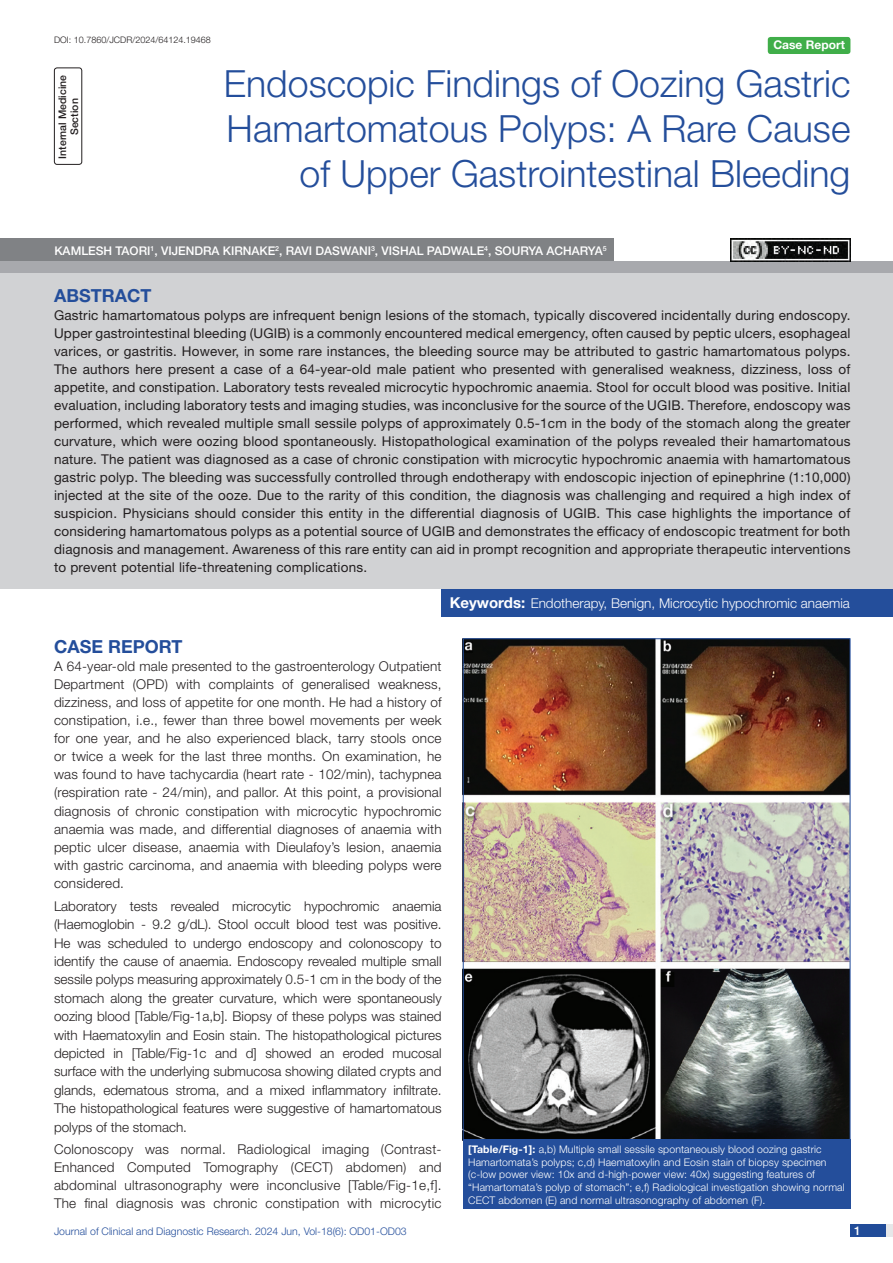
<style>
.page{position:relative;width:893px;height:1263px;background:#fff}
.page>*{position:absolute;margin:0;border:0;box-sizing:border-box;transform-origin:0 0}
.t1{font:300 37.5px/45px "Helvetica Neue";color:#244e9b;text-align:right}
.Heading{font:700 18px "Helvetica Neue";color:#244e9b}
.Abstract_head{font:700 18px "Helvetica Neue";color:#244e9b}
.Abstract_Text{font:13.5px/18px "Helvetica Neue";letter-spacing:.015em;color:#231f20;text-align:justify}
.Body_text{font:300 13.5px/18.1px "Helvetica Neue";letter-spacing:.015em;color:#231f20;text-align:justify}
.Key_words{font:300 13.5px "Helvetica Neue";color:#fff}
.Author{font:500 12px "Helvetica Neue";color:#fff}
.t2{font:700 12px "Helvetica Neue";color:#fff}
.TABLE_FIG{font:300 10.5px/12.6px "Helvetica Neue";letter-spacing:.01em;color:#fff}
.t3{font:300 10.5px "Helvetica Neue";color:#244e9b}
.section{font:500 10.5px/12px "Helvetica Neue";color:#231f20;text-align:center}
.DOI{font:300 9px "Helvetica Neue";color:#231f20}
.s1{font-weight:700;font-size:15px}
.s2{font-weight:700}
</style>
<div class="page">
<div style="left:850px;top:1224px;width:43px;height:13px;background:#e6e7e9"></div>
<div style="left:850px;top:1224px;width:35px;height:13px;background:#214c99"></div>
<div style="left:54px;top:68px;width:28px;height:97px;border:1px solid #231f20;border-radius:3px"></div>
<div style="left:768px;top:37px;width:82px;height:17px;background:#40ae49;border-radius:3px"></div>
<div style="left:0;top:261px;width:893px;height:12px;background:#a8a9ad"></div>
<div style="left:0;top:238px;width:613px;height:23px;background:#808285"></div>
<div style="left:0;top:273px;width:893px;height:316px;background:#d1d2d4"></div>
<div style="left:442px;top:589px;width:451px;height:27px;background:#244e9b"></div>
<img style="left:465px;top:640px;width:383px;height:498px">
<div style="left:463px;top:1140px;width:387px;height:69px;background:#244e9b"></div>
<img style="left:730px;top:239px;width:120px;height:22px">
<p class="DOI" style="left:54px;top:35px;width:158px">DOI: 10.7860/JCDR/2024/64124.19468</p>
<p class="section" style="left:56px;top:159px;width:85px;rotate:-90deg">INTERNAL MEDICINE<br>SECTION</p>
<p class="t1" style="left:224px;top:60px;width:628px">Endoscopic Findings of Oozing Gastric<br>Hamartomatous Polyps: A Rare Cause of Upper Gastrointestinal Bleeding</p>
<p class="t2" style="left:773px;top:37px;width:73px">Case Report</p>
<p class="Author" style="left:54px;top:243px;width:554px">KAMLESH TAORI <sup>1</sup>, VIJENDRA KIRNAKE<sup>2</sup>, RAVI DASWANI <sup>3</sup>, VIS HAL PADWALE<sup>4</sup>, SOURYA ACHARYA<sup>5</sup></p>
<p class="Abstract_head" style="left:54px;top:284px;width:99px">ABSTRACT</p>
<p class="Abstract_Text" style="left:54px;top:305px;width:798px">Gastric hamartomatous polyps are infrequent benign lesions of the stomach, typically discovered incidentally during endoscopy.<br>Upper gastrointestinal bleeding (UGIB) is a commonly encountered medical emergency, often caused by peptic ulcers, esophageal varices, or gastritis. However, in some rare instances, the bleeding source may be attributed to gastric hamartomatous polyps.<br>The authors here present a case of a 64-year-old male patient who presented with generalised weakness, dizziness, loss of appetite, and constipation. Laboratory tests revealed microcytic hypochromic anaemia. Stool for occult blood was positive. Initial evaluation, including laboratory tests and imaging studies, was inconclusive for the source of the UGIB. Therefore, endoscopy was performed, which revealed multiple small sessile polyps of approximately 0.5-1cm in the body of the stomach along the greater curvature, which were oozing blood spontaneously. Histopathological examination of the polyps revealed their hamartomatous nature. The patient was diagnosed as a case of chronic constipation with microcytic hypochromic anaemia with hamartomatous gastric polyp. The bleeding was successfully controlled through endotherapy with endoscopic injection of epinephrine (1:10,000) injected at the site of the ooze. Due to the rarity of this condition, the diagnosis was challenging and required a high index of suspicion. Physicians should consider this entity in the differential diagnosis of UGIB. This case highlights the importance of considering hamartomatous polyps as a potential source of UGIB and demonstrates the efficacy of endoscopic treatment for both diagnosis and management. Awareness of this rare entity can aid in prompt recognition and appropriate therapeutic interventions to prevent potential life-threatening complications.</p>
<p class="Key_words" style="left:450px;top:595px;width:402px"><span class="s1">Keywords:</span> Endotherapy, Benign, Microcytic hypochromic anaemia</p>
<p class="Heading" style="left:54px;top:635px;width:130px">CASE REPORT</p>
<p class="Body_text" style="left:54px;top:656px;width:389px">A 64-year-old male presented to the gastroenterology Outpatient Department (OPD) with complaints of generalised weakness, dizziness, and loss of appetite for one month. He had a history of constipation, i.e., fewer than three bowel movements per week for one year, and he also experienced black, tarry stools once or twice a week for the last three months. On examination, he was found to have tachycardia (heart rate - 102/min), tachypnea (respiration rate - 24/min), and pallor. At this point, a provisional diagnosis of chronic constipation with microcytic hypochromic anaemia was made, and differential diagnoses of anaemia with peptic ulcer disease, anaemia with Dieulafoy’s lesion, anaemia with gastric carcinoma, and anaemia with bleeding polyps were considered.</p>
<p class="Body_text" style="left:54px;top:896px;width:389px">Laboratory tests revealed microcytic hypochromic anaemia (Haemoglobin - 9.2 g/dL). Stool occult blood test was positive.<br>He was scheduled to undergo endoscopy and colonoscopy to identify the cause of anaemia. Endoscopy revealed multiple small sessile polyps measuring approximately 0.5-1 cm in the body of the stomach along the greater curvature, which were spontaneously oozing blood [Table/Fig-1a,b]. Biopsy of these polyps was stained with Haematoxylin and Eosin stain. The histopathological pictures depicted in [Table/Fig-1c and d] showed an eroded mucosal surface with the underlying submucosa showing dilated crypts and glands, edematous stroma, and a mixed inflammatory infiltrate.<br>The histopathological features were suggestive of hamartomatous polyps of the stomach.</p>
<p class="Body_text" style="left:54px;top:1140px;width:389px">Colonoscopy was normal. Radiological imaging (Contrast-Enhanced Computed Tomography (CECT) abdomen) and abdominal ultrasonography were inconclusive [Table/Fig-1e,f].<br>The final diagnosis was chronic constipation with microcytic</p>
<p class="TABLE_FIG" style="left:468px;top:1143px;width:378px"><span class="s2">[Table/Fig-1]:</span> a,b) Multiple small sessile spontaneously blood oozing gastric Hamartomata’s polyps; c,d) Haematoxylin and Eosin stain of biopsy specimen (c-low power view: 10x and d-high-power view: 40x) suggesting features of “Hamartomata’s polyp of stomach”; e,f) Radiological investigation showing normal CECT abdomen (E) and normal ultrasonography of abdomen (F).</p>
<p class="t3" style="left:54px;top:1225px;width:354px">Journal of Clinical and Diagnostic Research. 2024 Jun, Vol-18(6): OD01-OD03</p>
<p class="Author" style="left:854px;top:1223px;width:8px">1</p>
</div>
